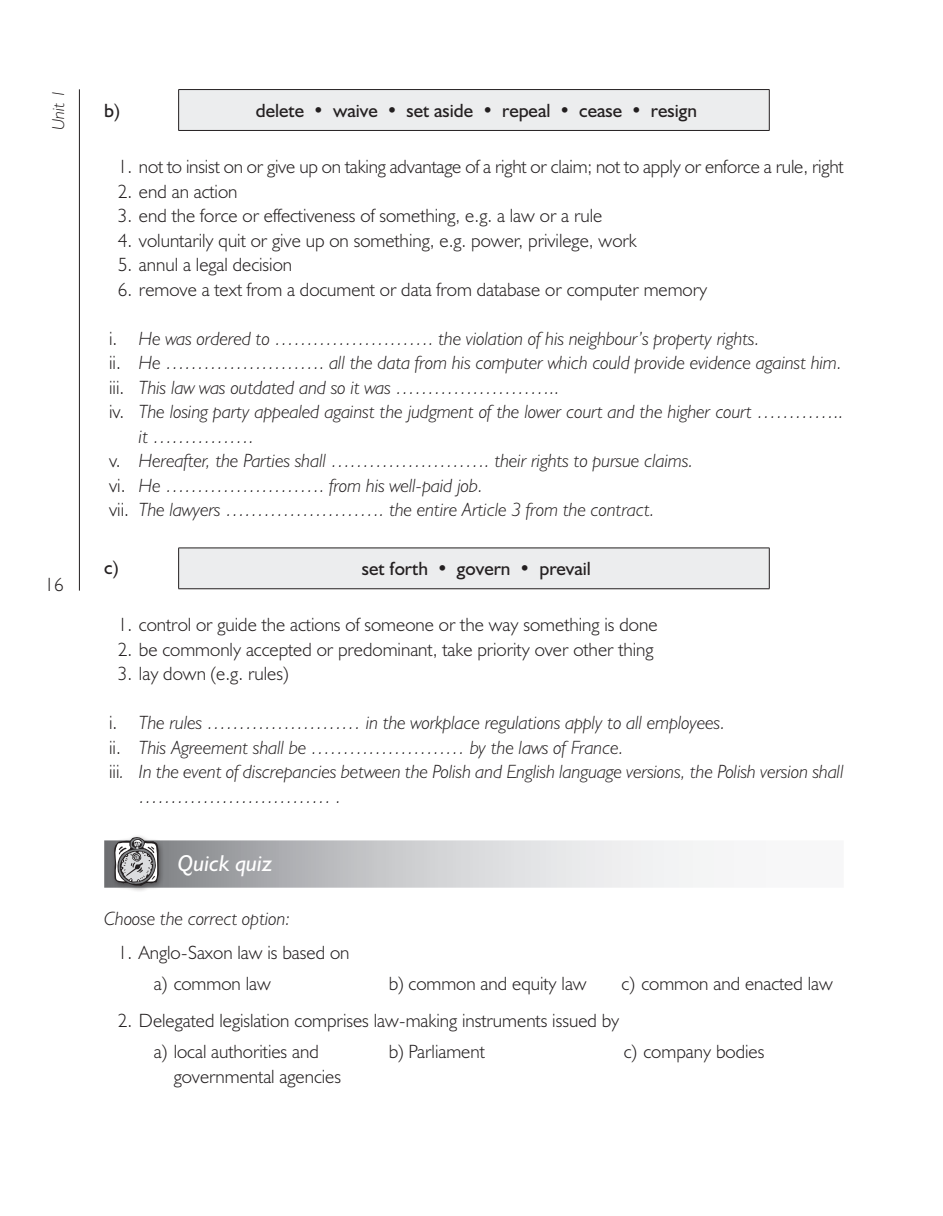
<style>
.page{position:relative;width:943px;height:1216px;background:#fff}
.page>*{position:absolute;margin:0;border:0;box-sizing:border-box;transform-origin:0 0}
.Heading_1_1{font:italic 21px "Humanst 521 PL";color:#fff}
.HumText_wcięcie{font:italic 17.5px/24.5px "Humanst 521 Lt PL";color:#231f20}
.HumText_wcięcie-2{font:300 17.5px "Humanst 521 Lt PL";color:#231f20}
.HumaText_literki{font:300 17.5px/24.5px "Humanst 521 Lt PL";color:#231f20}
.HumText_wcięcie-3{font:17.5px "Humanst 521 PL";color:#231f20}
.HumPolecenie{font:italic 17.5px "Humanst 521 Lt PL";color:#231f20}
.HumText{font:17.5px "Humanst 521 PL";color:#231f20}
.t1{font:italic 15.75px "Humanst 521 Lt PL";color:#231f20}
.s1{font-weight:300;font-style:normal}
</style>
<div class="page">
<hr style="left:79px;top:89px;width:1px;height:501px;background:#231f20">
<svg style="left:104px;top:840px;width:610px;height:47px"></svg>
<div style="left:179px;top:90px;width:590px;height:40px;background:#ecedee"></div>
<hr style="left:178px;top:89px;width:591px;height:1px;background:#231f20">
<hr style="left:178px;top:130px;width:591px;height:1px;background:#231f20">
<hr style="left:178px;top:90px;width:1px;height:40px;background:#231f20">
<hr style="left:769px;top:90px;width:1px;height:40px;background:#231f20">
<div style="left:179px;top:548px;width:590px;height:40px;background:#ecedee"></div>
<hr style="left:178px;top:547px;width:591px;height:1px;background:#231f20">
<hr style="left:178px;top:588px;width:591px;height:1px;background:#231f20">
<hr style="left:178px;top:548px;width:1px;height:40px;background:#231f20">
<hr style="left:769px;top:548px;width:1px;height:40px;background:#231f20">
<div style="left:111px;top:833px;width:54px;height:59px;background:#231f20;opacity:.5"></div>
<svg style="left:114px;top:837px;width:45px;height:48px"></svg>
<p class="t1" style="left:48px;top:130px;width:42px;rotate:-90deg">Unit 1</p>
<p class="HumText_wcięcie-2" style="left:45px;top:572px;width:21px">16</p>
<p class="HumText" style="left:104px;top:99px;width:17px">b)</p>
<p class="HumText_wcięcie-3" style="left:256px;top:99px;width:442px">delete • waive • set aside • repeal • cease • resign</p>
<p class="HumText_wcięcie-2" style="left:118px;top:155px;width:727px">1. not to insist on or give up on taking advantage of a right or claim; not to apply or enforce a rule, right</p>
<p class="HumText_wcięcie-2" style="left:118px;top:179px;width:121px">2. end an action</p>
<p class="HumText_wcięcie-2" style="left:118px;top:204px;width:486px">3. end the force or effectiveness of something, e.g. a law or a rule</p>
<p class="HumText_wcięcie-2" style="left:118px;top:228px;width:520px">4. voluntarily quit or give up on something, e.g. power, privilege, work</p>
<p class="HumText_wcięcie-2" style="left:118px;top:253px;width:176px">5. annul a legal decision</p>
<p class="HumText_wcięcie-2" style="left:118px;top:277px;width:591px">6. remove a text from a document or data from database or computer memory</p>
<p class="HumText_wcięcie" style="left:109px;top:325px;width:652px"><span class="s1">i.</span> He was ordered to ……………………. the violation of his neighbour’s property rights.</p>
<p class="HumText_wcięcie" style="left:109px;top:350px;width:734px"><span class="s1">ii.</span> He ……………………. all the data from his computer which could provide evidence against him.</p>
<p class="HumText_wcięcie" style="left:109px;top:374px;width:452px"><span class="s1">iii.</span> This law was outdated and so it was ……………………..</p>
<p class="HumText_wcięcie" style="left:139px;top:399px;width:706px;text-indent:-30px"><span class="s1">iv.</span> The losing party appealed against the judgment of the lower court and the higher court ………….. it …………….</p>
<p class="HumText_wcięcie" style="left:109px;top:448px;width:586px"><span class="s1">v.</span> Hereafter, the Parties shall ……………………. their rights to pursue claims.</p>
<p class="HumText_wcięcie" style="left:109px;top:472px;width:375px"><span class="s1">vi.</span> He ……………………. from his well-paid job.</p>
<p class="HumText_wcięcie" style="left:109px;top:497px;width:547px"><span class="s1">vii.</span> The lawyers ……………………. the entire Article 3 from the contract.</p>
<p class="HumText" style="left:104px;top:555px;width:16px">c)</p>
<p class="HumText_wcięcie-3" style="left:362px;top:557px;width:230px">set forth • govern • prevail</p>
<p class="HumText_wcięcie-2" style="left:118px;top:613px;width:541px">1. control or guide the actions of someone or the way something is done</p>
<p class="HumText_wcięcie-2" style="left:118px;top:637px;width:537px">2. be commonly accepted or predominant, take priority over other thing</p>
<p class="HumText_wcięcie-2" style="left:118px;top:662px;width:172px">3. lay down (e.g. rules)</p>
<p class="HumText_wcięcie" style="left:109px;top:710px;width:617px"><span class="s1">i.</span> The rules …………………… in the workplace regulations apply to all employees.</p>
<p class="HumText_wcięcie" style="left:109px;top:734px;width:516px"><span class="s1">ii.</span> This Agreement shall be …………………… by the laws of France.</p>
<p class="HumText_wcięcie" style="left:139px;top:759px;width:706px;text-indent:-30px"><span class="s1">iii</span>. In the event of discrepancies between the Polish and English language versions, the Polish version shall ………………………… .</p>
<p class="Heading_1_1" style="left:178px;top:848px;width:96px">Quick quiz</p>
<p class="HumPolecenie" style="left:104px;top:906px;width:188px">Choose the correct option:</p>
<p class="HumText_wcięcie-2" style="left:118px;top:940px;width:233px">1. Anglo-Saxon law is based on</p>
<p class="HumaText_literki" style="left:154px;top:970px;width:118px">a) common law</p>
<p class="HumaText_literki" style="left:389px;top:970px;width:199px">b) common and equity law</p>
<p class="HumaText_literki" style="left:621px;top:970px;width:213px">c) common and enacted law</p>
<p class="HumText_wcięcie-2" style="left:118px;top:1008px;width:503px">2. Delegated legislation comprises law-making instruments issued by</p>
<p class="HumaText_literki" style="left:174px;top:1039px;width:169px;text-indent:-20px">a) local authorities and governmental agencies</p>
<p class="HumaText_literki" style="left:389px;top:1039px;width:98px">b) Parliament</p>
<p class="HumaText_literki" style="left:623px;top:1039px;width:142px">c) company bodies</p>
</div>
